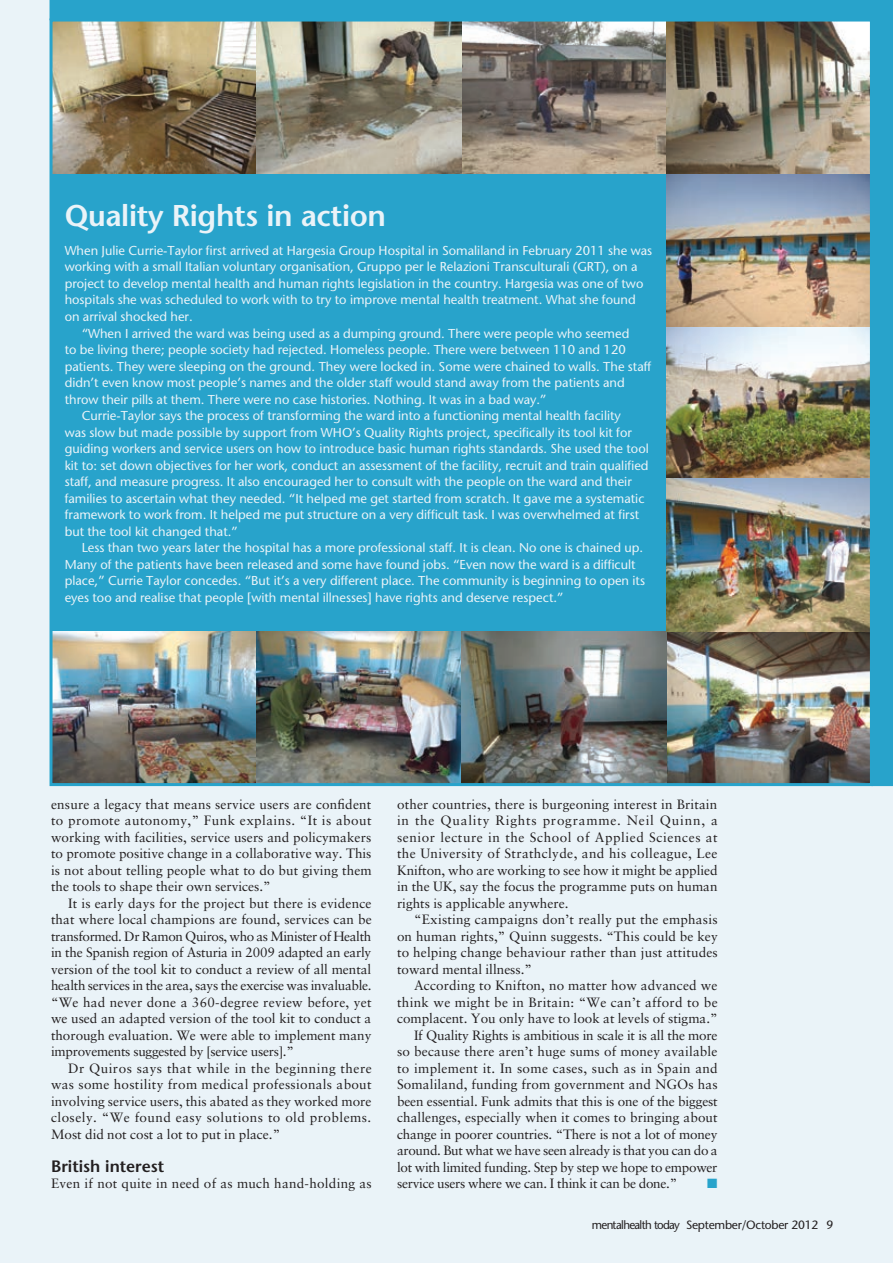
<style>
.page{position:relative;width:893px;height:1263px;background:#eaf3f8}
.page>*{position:absolute;margin:0;border:0;box-sizing:border-box;transform-origin:0 0}
.t1{font:600 30px "Stone Sans Std";letter-spacing:-.01em;color:#eaf3f8}
.t2{font:600 16.5px "Stone Sans Std";color:#231f20}
.t3{font:13.5px/16.5px "Sabon LT Std";color:#231f20;text-align:justify}
.t4{font:13.5px "Sabon LT Std";letter-spacing:-.02em;color:#231f20}
.t5{font:13.5px "Sabon LT Std";letter-spacing:.025em;color:#231f20}
.t6{font:13.5px "Sabon LT Std";letter-spacing:-.025em;color:#231f20}
.t7{font:13.5px "Sabon LT Std";letter-spacing:.02em;color:#231f20}
.t8{font:13.5px "Zapf Dingbats ITC";color:#28a3cb}
.t9{font:500 12.9px "Stone Sans Std";color:#eaf3f8}
.t10{font:500 12px "Stone Sans Std";letter-spacing:-.02em;color:#231f20;scale:.96 1}
</style>
<div class="page">
<div style="left:52px;top:173px;width:614px;height:459px;background:#28a3cb"></div>
<img style="left:666px;top:174px;width:203px;height:608px">
<img style="left:54px;top:632px;width:612px;height:150px">
<img style="left:54px;top:23px;width:815px;height:151px">
<div style="left:50px;top:0;width:843px;height:20px;background:#28a3cb"></div>
<div style="left:871px;top:20px;width:22px;height:766px;background:#28a3cb"></div>
<div style="left:50px;top:19px;width:823px;height:767px;border:3px solid #28a3cb"></div>
<h1 class="t1" style="left:65px;top:197px;width:323px">Quality Rights in action</h1>
<p class="t9" style="left:65px;top:243px;width:589px">When Julie Currie-Taylor first arrived at Hargesia Group Hospital in Somaliland in February 2011 she was</p>
<p class="t9" style="left:65px;top:259px;width:574px">working with a small Italian voluntary organisation, Gruppo per le Relazioni Transculturali (GRT), on a</p>
<p class="t9" style="left:65px;top:276px;width:580px">project to develop mental health and human rights legislation in the country. Hargesia was one of two</p>
<p class="t9" style="left:65px;top:292px;width:572px">hospitals she was scheduled to work with to try to improve mental health treatment. What she found</p>
<p class="t9" style="left:65px;top:309px;width:130px">on arrival shocked her.</p>
<p class="t9" style="left:82px;top:325px;width:549px">“When I arrived the ward was being used as a dumping ground. There were people who seemed</p>
<p class="t9" style="left:65px;top:342px;width:563px">to be living there; people society had rejected. Homeless people. There were between 110 and 120</p>
<p class="t9" style="left:65px;top:358px;width:588px">patients. They were sleeping on the ground. They were locked in. Some were chained to walls. The staff</p>
<p class="t9" style="left:65px;top:375px;width:562px">didn’t even know most people’s names and the older staff would stand away from the patients and</p>
<p class="t9" style="left:65px;top:391px;width:483px">throw their pills at them. There were no case histories. Nothing. It was in a bad way.”</p>
<p class="t9" style="left:82px;top:408px;width:541px">Currie-Taylor says the process of transforming the ward into a functioning mental health facility</p>
<p class="t9" style="left:65px;top:424px;width:569px">was slow but made possible by support from WHO’s Quality Rights project, specifically its tool kit for</p>
<p class="t9" style="left:65px;top:441px;width:586px">guiding workers and service users on how to introduce basic human rights standards. She used the tool</p>
<p class="t9" style="left:65px;top:457px;width:585px">kit to: set down objectives for her work, conduct an assessment of the facility, recruit and train qualified</p>
<p class="t9" style="left:65px;top:474px;width:569px">staff, and measure progress. It also encouraged her to consult with the people on the ward and their</p>
<p class="t9" style="left:65px;top:490px;width:581px">families to ascertain what they needed. “It helped me get started from scratch. It gave me a systematic</p>
<p class="t9" style="left:65px;top:507px;width:576px">framework to work from. It helped me put structure on a very difficult task. I was overwhelmed at first</p>
<p class="t9" style="left:65px;top:523px;width:175px">but the tool kit changed that.”</p>
<p class="t9" style="left:82px;top:540px;width:563px">Less than two years later the hospital has a more professional staff. It is clean. No one is chained up.</p>
<p class="t9" style="left:65px;top:556px;width:572px">Many of the patients have been released and some have found jobs. “Even now the ward is a difficult</p>
<p class="t9" style="left:65px;top:573px;width:582px">place,” Currie Taylor concedes. “But it’s a very different place. The community is beginning to open its</p>
<p class="t9" style="left:65px;top:589px;width:500px">eyes too and realise that people [with mental illnesses] have rights and deserve respect.”</p>
<p class="t3" style="left:51px;top:795px;width:322px">ensure a legacy that means service users are confident to promote autonomy,” Funk explains. “It is about working with facilities, service users and policymakers to promote positive change in a collaborative way. This is not about telling people what to do but giving them the tools to shape their own services.”</p>
<p class="t3" style="left:51px;top:894px;width:322px;text-indent:17px">It is early days for the project but there is evidence that where local champions are found, services can be transformed. Dr Ramon Quiros, who as Minister of Health in the Spanish region of Asturia in 2009 adapted an early version of the tool kit to conduct a review of all mental health services in the area, says the exercise was invaluable. “We had never done a 360-degree review before, yet we used an adapted version of the tool kit to conduct a thorough evaluation. We were able to implement many improvements suggested by [service users].”</p>
<p class="t3" style="left:51px;top:1059px;width:322px;text-indent:17px">Dr Quiros says that while in the beginning there was some hostility from medical professionals about involving service users, this abated as they worked more closely. “We found easy solutions to old problems.<br>Most did not cost a lot to put in place.”</p>
<p class="t2" style="left:51px;top:1156px;width:115px">British interest</p>
<p class="t7" style="left:51px;top:1175px;width:322px">Even if not quite in need of as much hand-holding as</p>
<p class="t3" style="left:397px;top:795px;width:322px">other countries, there is burgeoning interest in Britain in the Quality Rights programme. Neil Quinn, a senior lecture in the School of Applied Sciences at the University of Strathclyde, and his colleague, Lee Knifton, who are working to see how it might be applied in the UK, say the focus the programme puts on human rights is applicable anywhere.</p>
<p class="t3" style="left:397px;top:911px;width:322px;text-indent:17px">“Existing campaigns don’t really put the emphasis on human rights,” Quinn suggests. “This could be key to helping change behaviour rather than just attitudes toward mental illness.”</p>
<p class="t3" style="left:414px;top:977px;width:305px">According to Knifton, no matter how advanced we</p>
<p class="t5" style="left:397px;top:994px;width:322px">think we might be in Britain: “We can’t afford to be</p>
<p class="t3" style="left:397px;top:1010px;width:322px">complacent. You only have to look at levels of stigma.”</p>
<p class="t4" style="left:414px;top:1027px;width:305px">If Quality Rights is ambitious in scale it is all the more</p>
<p class="t3" style="left:397px;top:1043px;width:322px">so because there aren’t huge sums of money available</p>
<p class="t5" style="left:397px;top:1060px;width:322px">to implement it. In some cases, such as in Spain and</p>
<p class="t3" style="left:397px;top:1076px;width:322px">Somaliland, funding from government and NGOs has</p>
<p class="t3" style="left:397px;top:1092px;width:322px">been essential. Funk admits that this is one of the biggest</p>
<p class="t3" style="left:397px;top:1109px;width:322px">challenges, especially when it comes to bringing about</p>
<p class="t3" style="left:397px;top:1125px;width:322px">change in poorer countries. “There is not a lot of money</p>
<p class="t6" style="left:397px;top:1142px;width:322px">around. But what we have seen already is that you can do a</p>
<p class="t4" style="left:397px;top:1159px;width:322px">lot with limited funding. Step by step we hope to empower</p>
<p class="t4" style="left:397px;top:1175px;width:282px">service users where we can. I think it can be done.”</p>
<p class="t8" style="left:707px;top:1177px;width:11px">■</p>
<p class="t10" style="left:592px;top:1218px;width:253px">mentalhealth today September/October 2012 9</p>
</div>
